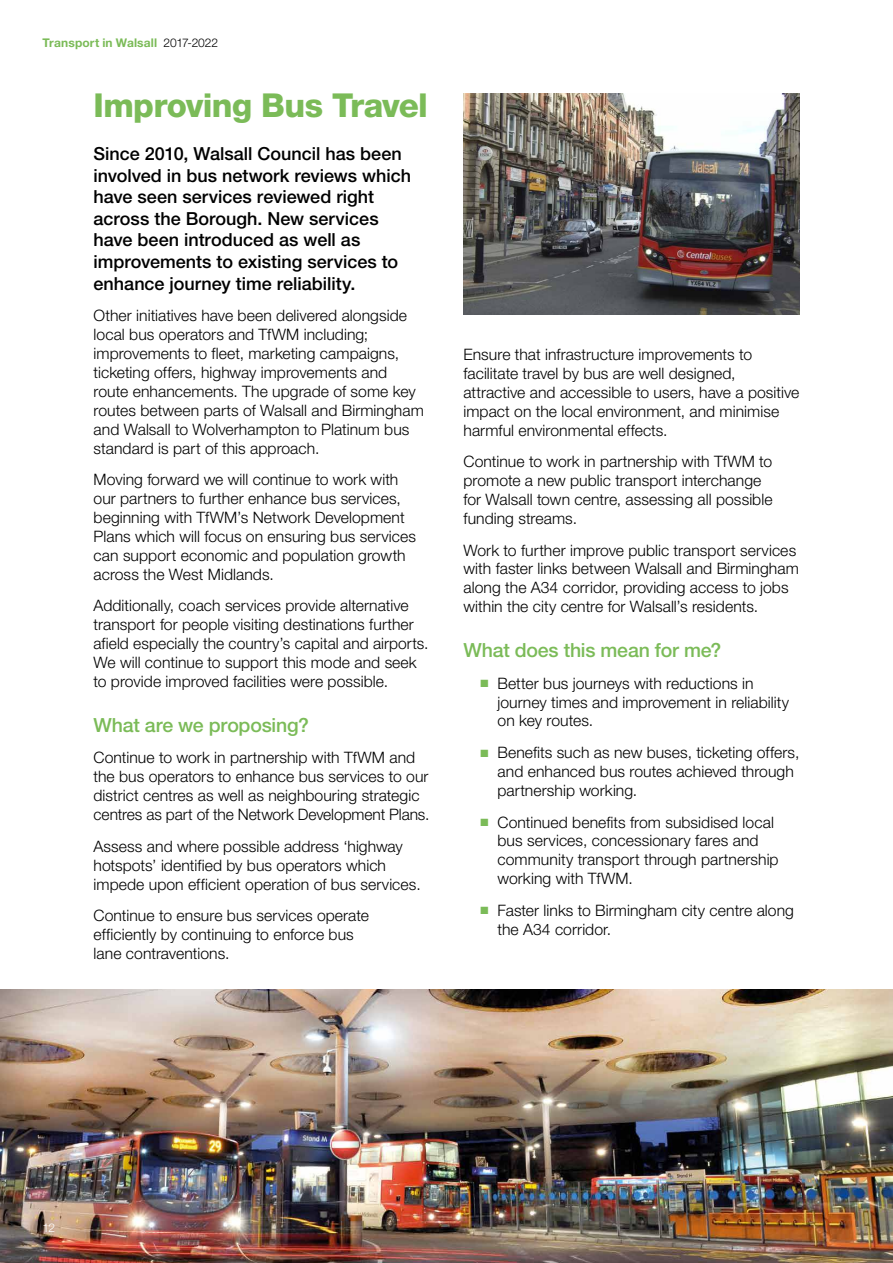
<style>
.page{position:relative;width:893px;height:1263px;background:#fff}
.page>*{position:absolute;margin:0;border:0;box-sizing:border-box;transform-origin:0 0}
.t1{font:800 33px "Helvetica Neue LT Std";letter-spacing:-.02em;color:#7bbb58}
.t2{font:500 19.5px "Helvetica Neue LT Std";letter-spacing:-.01em;color:#7bbb58}
.t3{font:500 18px/21.6px "Helvetica Neue LT Std";color:#000}
.t4{font:300 15.75px/18.9px "Helvetica Neue LT Std";letter-spacing:.005em;color:#000}
.t5{font:700 12px "Helvetica Neue LT Std";letter-spacing:.015em;color:#7bbb58}
.t6{font:300 12px "Helvetica Neue LT Std";color:#fff}
.s1{font-weight:300;color:#000}
.s2{color:#7bbb58}
</style>
<div class="page">
<img style="left:463px;top:94px;width:336px;height:221px">
<img style="left:0;top:989px;width:893px;height:274px">
<p class="t5" style="left:43px;top:35px;width:177px">Transport in Walsall <span class="s1">2017-2022</span></p>
<h1 class="t1" style="left:94px;top:86px;width:336px">Improving Bus Travel</h1>
<p class="t3" style="left:94px;top:143px;width:319px">Since 2010, Walsall Council has been involved in bus network reviews which have seen services reviewed right across the Borough. New services have been introduced as well as improvements to existing services to enhance journey time reliability.</p>
<p class="t4" style="left:94px;top:306px;width:332px">Other initiatives have been delivered alongside local bus operators and TfWM including; improvements to fleet, marketing campaigns, ticketing offers, highway improvements and route enhancements. The upgrade of some key routes between parts of Walsall and Birmingham and Walsall to Wolverhampton to Platinum bus standard is part of this approach.</p>
<p class="t4" style="left:94px;top:470px;width:324px">Moving forward we will continue to work with our partners to further enhance bus services, beginning with TfWM’s Network Development Plans which will focus on ensuring bus services can support economic and population growth across the West Midlands.</p>
<p class="t4" style="left:94px;top:596px;width:337px">Additionally, coach services provide alternative transport for people visiting destinations further afield especially the country’s capital and airports.<br>We will continue to support this mode and seek to provide improved facilities were possible.</p>
<p class="t2" style="left:94px;top:713px;width:217px">What are we proposing?</p>
<p class="t4" style="left:94px;top:748px;width:337px">Continue to work in partnership with TfWM and the bus operators to enhance bus services to our district centres as well as neighbouring strategic centres as part of the Network Development Plans.</p>
<p class="t4" style="left:94px;top:836px;width:329px">Assess and where possible address ‘highway hotspots’ identified by bus operators which impede upon efficient operation of bus services.</p>
<p class="t4" style="left:94px;top:906px;width:277px">Continue to ensure bus services operate efficiently by continuing to enforce bus lane contraventions.</p>
<p class="t4" style="left:463px;top:345px;width:337px">Ensure that infrastructure improvements to facilitate travel by bus are well designed, attractive and accessible to users, have a positive impact on the local environment, and minimise harmful environmental effects.</p>
<p class="t4" style="left:463px;top:452px;width:311px">Continue to work in partnership with TfWM to promote a new public transport interchange for Walsall town centre, assessing all possible funding streams.</p>
<p class="t4" style="left:463px;top:540px;width:337px">Work to further improve public transport services with faster links between Walsall and Birmingham along the A34 corridor, providing access to jobs within the city centre for Walsall’s residents.</p>
<p class="t2" style="left:463px;top:638px;width:259px">What does this mean for me?</p>
<p class="t4" style="left:497px;top:673px;width:293px;text-indent:-17px"><span class="s2">■</span> Better bus journeys with reductions in journey times and improvement in reliability on key routes.</p>
<p class="t4" style="left:497px;top:743px;width:303px;text-indent:-17px"><span class="s2">■</span> Benefits such as new buses, ticketing offers, and enhanced bus routes achieved through partnership working.</p>
<p class="t4" style="left:497px;top:812px;width:283px;text-indent:-17px"><span class="s2">■</span> Continued benefits from subsidised local bus services, concessionary fares and community transport through partnership working with TfWM.</p>
<p class="t4" style="left:497px;top:900px;width:298px;text-indent:-17px"><span class="s2">■</span> Faster links to Birmingham city centre along the A34 corridor.</p>
<p class="t6" style="left:43px;top:1220px;width:14px">12</p>
</div>
